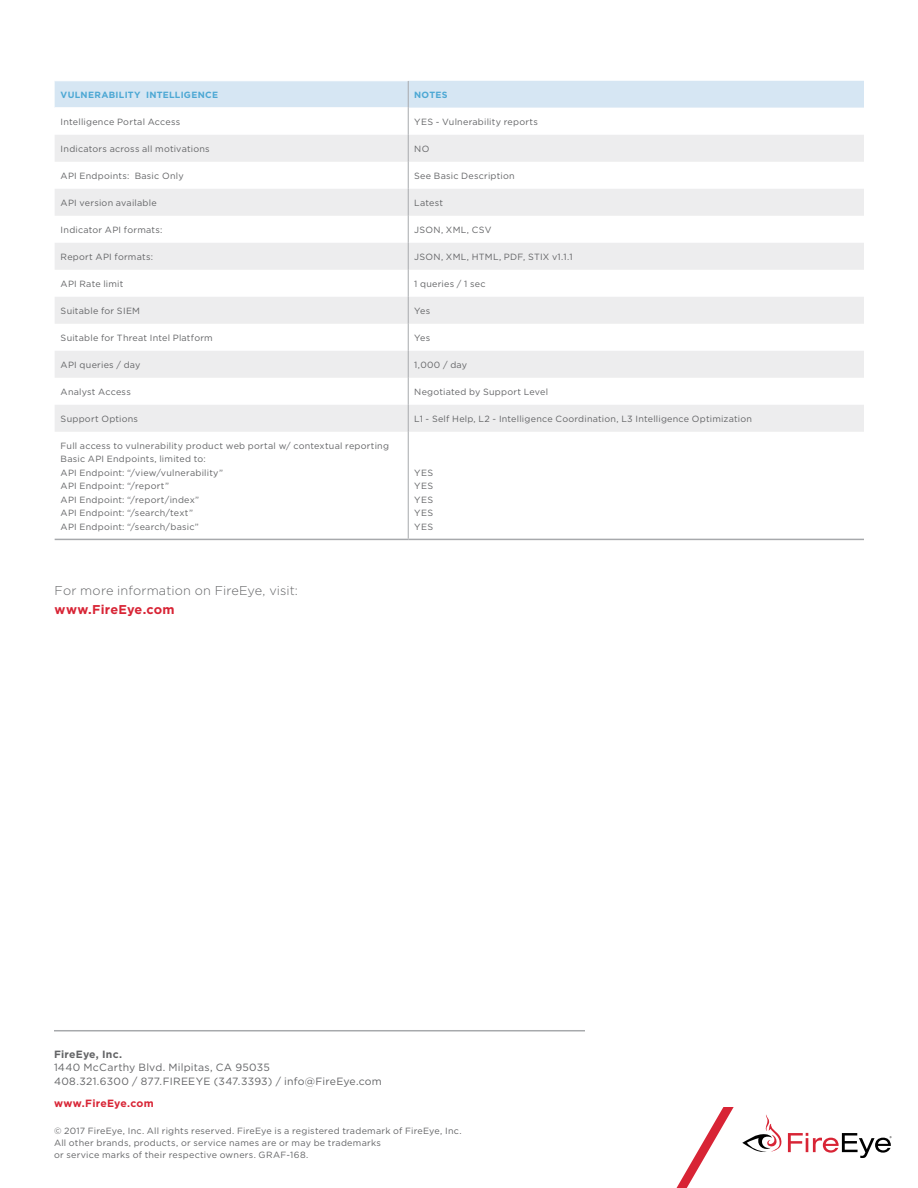
<style>
.page{position:relative;width:918px;height:1188px;background:#fff}
.page>*{position:absolute;margin:0;border:0;box-sizing:border-box;transform-origin:0 0}
.t1{font:300 12.75px "Gotham";letter-spacing:.005em;color:#636466}
.t2{font:700 12.75px "Gotham";letter-spacing:.015em;color:#d82435}
.t3{font:10.5px/13.5px "Gotham";letter-spacing:.02em;color:#636466}
.t4{font:700 10.5px "Gotham";letter-spacing:.02em;color:#d82435}
.t5{font:700 10.5px "Gotham";letter-spacing:.02em;color:#636466}
.t6{font:9px/13.5px "Gotham";letter-spacing:.025em;color:#636466}
.t7{font:700 9px "Gotham";letter-spacing:.035em;color:#4da8d4}
</style>
<div class="page">
<hr style="left:54px;top:1030px;width:531px;height:1px;background:#a7a9ac">
<svg style="left:676px;top:1107px;width:58px;height:81px"></svg>
<svg style="left:742px;top:1114px;width:40px;height:38px"></svg>
<svg style="left:788px;top:1133px;width:104px;height:25px"></svg>
<svg style="left:55px;top:81px;width:809px;height:351px"></svg>
<hr style="left:408px;top:432px;width:1px;height:107px;background:#a7a9ac">
<hr style="left:55px;top:539px;width:353px;height:1px;background:#a7a9ac">
<hr style="left:408px;top:539px;width:456px;height:1px;background:#a7a9ac">
<p class="t7" style="left:61px;top:89px;width:159px">VULNERABILITY INTELLIGENCE</p>
<p class="t7" style="left:414px;top:89px;width:35px">NOTES</p>
<p class="t6" style="left:61px;top:115px;width:121px">Intelligence Portal Access</p>
<p class="t6" style="left:414px;top:115px;width:125px">YES - Vulnerability reports</p>
<p class="t6" style="left:61px;top:142px;width:151px">Indicators across all motivations</p>
<p class="t6" style="left:414px;top:142px;width:17px">NO</p>
<p class="t6" style="left:61px;top:169px;width:124px">API Endpoints: Basic Only</p>
<p class="t6" style="left:414px;top:169px;width:102px">See Basic Description</p>
<p class="t6" style="left:61px;top:196px;width:98px">API version available</p>
<p class="t6" style="left:414px;top:196px;width:30px">Latest</p>
<p class="t6" style="left:61px;top:223px;width:103px">Indicator API formats:</p>
<p class="t6" style="left:414px;top:223px;width:79px">JSON, XML, CSV</p>
<p class="t6" style="left:61px;top:250px;width:94px">Report API formats:</p>
<p class="t6" style="left:414px;top:250px;width:160px">JSON, XML, HTML, PDF, STIX v1.1.1</p>
<p class="t6" style="left:61px;top:277px;width:64px">API Rate limit</p>
<p class="t6" style="left:414px;top:277px;width:73px">1 queries / 1 sec</p>
<p class="t6" style="left:61px;top:304px;width:81px">Suitable for SIEM</p>
<p class="t6" style="left:414px;top:304px;width:18px">Yes</p>
<p class="t6" style="left:61px;top:331px;width:154px">Suitable for Threat Intel Platform</p>
<p class="t6" style="left:414px;top:331px;width:18px">Yes</p>
<p class="t6" style="left:61px;top:358px;width:81px">API queries / day</p>
<p class="t6" style="left:414px;top:358px;width:54px">1,000 / day</p>
<p class="t6" style="left:61px;top:385px;width:72px">Analyst Access</p>
<p class="t6" style="left:414px;top:385px;width:135px">Negotiated by Support Level</p>
<p class="t6" style="left:61px;top:412px;width:79px">Support Options</p>
<p class="t6" style="left:414px;top:412px;width:339px">L1 - Self Help, L2 - Intelligence Coordination, L3 Intelligence Optimization</p>
<p class="t6" style="left:61px;top:439px;width:330px">Full access to vulnerability product web portal w/ contextual reporting Basic API Endpoints, limited to:<br>API Endpoint: “/view/vulnerability”<br>API Endpoint: “/report”<br>API Endpoint: “/report/index”<br>API Endpoint: “/search/text”<br>API Endpoint: “/search/basic”</p>
<p class="t6" style="left:414px;top:466px;width:20px;text-align:justify">YES YES YES YES YES</p>
<h1 class="t1" style="left:55px;top:583px;width:245px">For more information on FireEye, visit:</h1>
<h1 class="t2" style="left:55px;top:601px;width:121px">www.FireEye.com</h1>
<p class="t5" style="left:54px;top:1047px;width:70px">FireEye, Inc.</p>
<p class="t3" style="left:54px;top:1061px;width:329px">1440 McCarthy Blvd. Milpitas, CA 95035<br>408.321.6300 / 877.FIREEYE (347.3393) / info@FireEye.com</p>
<p class="t4" style="left:54px;top:1096px;width:101px">www.FireEye.com</p>
<p class="t6" style="left:54px;top:1125px;width:409px;line-height:12px">© 2017 FireEye, Inc. All rights reserved. FireEye is a registered trademark of FireEye, Inc.<br>All other brands, products, or service names are or may be trademarks<br>or service marks of their respective owners. GRAF-168.</p>
</div>
